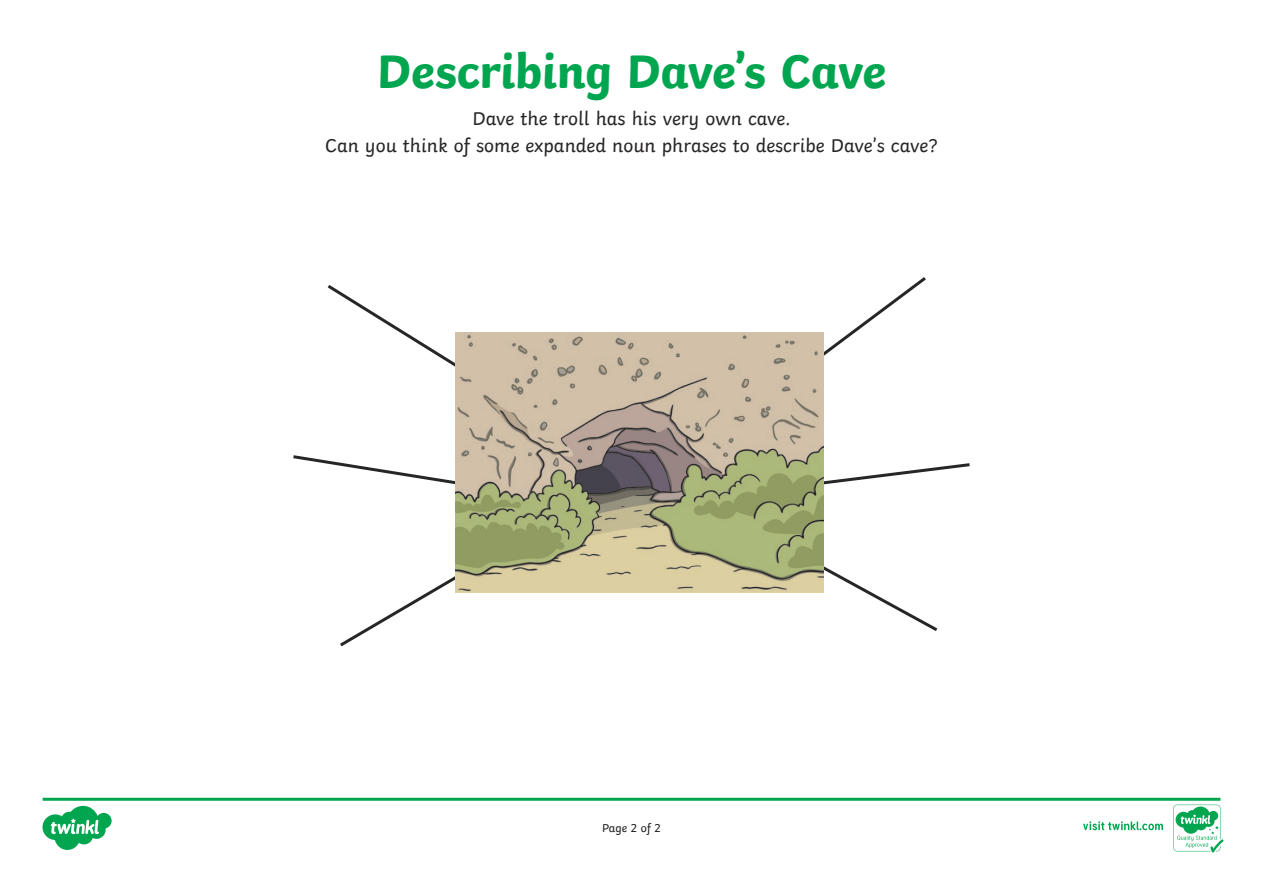
<style>
.page{position:relative;width:1263px;height:893px;background:#fff}
.page>*{position:absolute;margin:0;border:0;box-sizing:border-box;transform-origin:0 0}
.Heading_1{font:700 49.5px "Twinkl";letter-spacing:-.01em;color:#00a54f}
.KS2_Body_Copy{font:19.5px/27px "Twinkl";color:#282526;text-align:center}
.t1{font:12px "Twinkl";letter-spacing:-.005em;color:#231f20}
</style>
<div class="page">
<svg style="left:809px;top:277px;width:117px;height:89px"></svg>
<svg style="left:823px;top:461px;width:147px;height:27px"></svg>
<svg style="left:823px;top:552px;width:115px;height:79px"></svg>
<svg style="left:327px;top:285px;width:144px;height:82px"></svg>
<svg style="left:293px;top:455px;width:162px;height:30px"></svg>
<svg style="left:340px;top:576px;width:115px;height:71px"></svg>
<img style="left:455px;top:333px;width:368px;height:260px">
<svg style="left:43px;top:798px;width:1180px;height:54px"></svg>
<p class="Heading_1" style="left:377px;top:31px;width:510px">Describing Dave’s Cave</p>
<p class="KS2_Body_Copy" style="left:325px;top:103px;width:614px">Dave the troll has his very own cave.<br>Can you think of some expanded noun phrases to describe Dave’s cave?</p>
<p class="t1" style="left:602px;top:819px;width:60px">Page 2 of 2</p>
</div>
